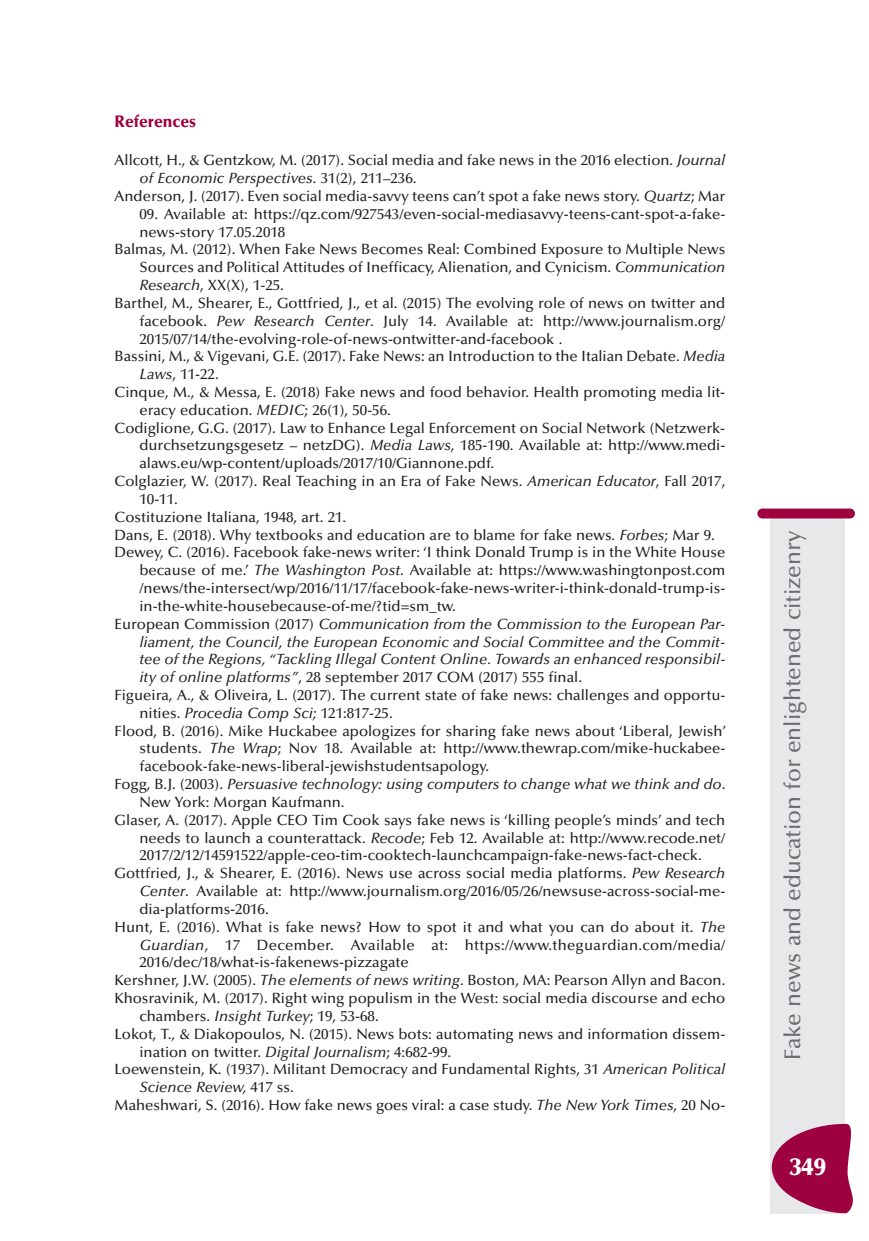
<style>
.page{position:relative;width:869px;height:1241px;background:#fff}
.page>*{position:absolute;margin:0;border:0;box-sizing:border-box;transform-origin:0 0}
.t1{font:900 24.5px "Optima";color:#fff}
.t2{font:500 22.75px "Optima";color:#6c6d70}
.t3{font:900 16.62px "Optima";color:#9d0140;scale:.95 1}
.t4{font:500 14.88px "Optima";color:#231f20}
.t5{font:italic 500 14.88px "Optima";color:#231f20}
.t6{font:500 14.88px "Optima";letter-spacing:.02em;color:#231f20}
.s1{font-style:italic}
.s2{font-style:normal}
</style>
<div class="page">
<div style="left:770px;top:516px;width:74px;height:697px;background:#e7e8e9"></div>
<div style="left:757px;top:508px;width:97px;height:10px;background:#9d0140;border-radius:5px"></div>
<svg style="left:771px;top:1123px;width:82px;height:89px"></svg>
<p class="t3" style="left:115px;top:114px;width:87px">References</p>
<p class="t4" style="left:115px;top:154px;width:612px">Allcott, H., &amp; Gentzkow, M. (2017). Social media and fake news in the 2016 election. <span class="s1">Journal</span></p>
<p class="t5" style="left:139px;top:172px;width:278px">of Economic Perspectives. <span class="s2">31(2), 211–236.</span></p>
<p class="t4" style="left:115px;top:190px;width:612px">Anderson, J. (2017). Even social media-savvy teens can’t spot a fake news story. <span class="s1">Quartz</span>; Mar</p>
<p class="t4" style="left:139px;top:208px;width:587px">09. Available at: https://qz.com/927543/even-social-mediasavvy-teens-cant-spot-a-fake-</p>
<p class="t4" style="left:139px;top:226px;width:147px">news-story 17.05.2018</p>
<p class="t4" style="left:115px;top:243px;width:612px">Balmas, M. (2012). When Fake News Becomes Real: Combined Exposure to Multiple News</p>
<p class="t4" style="left:139px;top:261px;width:587px">Sources and Political Attitudes of Inefficacy, Alienation, and Cynicism. <span class="s1">Communication</span></p>
<p class="t4" style="left:139px;top:279px;width:146px"><span class="s1">Research</span>, XX(X), 1-25.</p>
<p class="t4" style="left:115px;top:297px;width:612px">Barthel, M., Shearer, E., Gottfried, J., et al. (2015) The evolving role of news on twitter and</p>
<p class="t4" style="left:139px;top:315px;width:587px">facebook. <span class="s1">Pew Research Center</span>. July 14. Available at: http://www.journalism.org/</p>
<p class="t4" style="left:139px;top:332px;width:424px">2015/07/14/the-evolving-role-of-news-ontwitter-and-facebook .</p>
<p class="t4" style="left:115px;top:350px;width:612px">Bassini, M., &amp; Vigevani, G.E. (2017). Fake News: an Introduction to the Italian Debate. <span class="s1">Media</span></p>
<p class="t4" style="left:139px;top:368px;width:81px"><span class="s1">Laws</span>, 11-22.</p>
<p class="t4" style="left:115px;top:386px;width:611px">Cinque, M., &amp; Messa, E. (2018) Fake news and food behavior. Health promoting media lit-</p>
<p class="t4" style="left:139px;top:404px;width:253px">eracy education. <span class="s1">MEDIC</span>; 26(1), 50-56.</p>
<p class="t4" style="left:115px;top:422px;width:611px">Codiglione, G.G. (2017). Law to Enhance Legal Enforcement on Social Network (Netzwerk-</p>
<p class="t4" style="left:139px;top:439px;width:587px">durchsetzungsgesetz – netzDG). <span class="s1">Media Laws</span>, 185-190. Available at: http://www.medi-</p>
<p class="t4" style="left:139px;top:457px;width:356px">alaws.eu/wp-content/uploads/2017/10/Giannone.pdf.</p>
<p class="t4" style="left:115px;top:475px;width:612px">Colglazier, W. (2017). Real Teaching in an Era of Fake News. <span class="s1">American Educator</span>, Fall 2017,</p>
<p class="t4" style="left:139px;top:493px;width:40px">10-11.</p>
<p class="t4" style="left:115px;top:511px;width:233px">Costituzione Italiana, 1948, art. 21.</p>
<p class="t4" style="left:115px;top:528px;width:601px">Dans, E. (2018). Why textbooks and education are to blame for fake news. <span class="s1">Forbes</span>; Mar 9.</p>
<p class="t4" style="left:115px;top:546px;width:612px">Dewey, C. (2016). Facebook fake-news writer: ‘I think Donald Trump is in the White House</p>
<p class="t4" style="left:139px;top:564px;width:587px">because of me.’ <span class="s1">The Washington Post</span>. Available at: https://www.washingtonpost.com</p>
<p class="t4" style="left:139px;top:582px;width:587px">/news/the-intersect/wp/2016/11/17/facebook-fake-news-writer-i-think-donald-trump-is-</p>
<p class="t4" style="left:139px;top:600px;width:318px">in-the-white-housebecause-of-me/?tid=sm_tw.</p>
<p class="t5" style="left:115px;top:617px;width:612px"><span class="s2">European Commission (2017)</span> Communication from the Commission to the European Par-</p>
<p class="t5" style="left:139px;top:635px;width:587px">liament, the Council, the European Economic and Social Committee and the Commit-</p>
<p class="t5" style="left:139px;top:653px;width:587px">tee of the Regions, “Tackling Illegal Content Online. Towards an enhanced responsibil-</p>
<p class="t4" style="left:139px;top:671px;width:444px"><span class="s1">ity of online platforms”</span>, 28 september 2017 COM (2017) 555 final.</p>
<p class="t4" style="left:115px;top:689px;width:612px">Figueira, A., &amp; Oliveira, L. (2017). The current state of fake news: challenges and opportu-</p>
<p class="t4" style="left:139px;top:707px;width:255px">nities. <span class="s1">Procedia Comp Sci;</span> 121:817-25.</p>
<p class="t4" style="left:115px;top:724px;width:613px">Flood, B. (2016). Mike Huckabee apologizes for sharing fake news about ‘Liberal, Jewish’</p>
<p class="t4" style="left:139px;top:742px;width:587px">students. <span class="s1">The Wrap</span>; Nov 18. Available at: http://www.thewrap.com/mike-huckabee-</p>
<p class="t4" style="left:139px;top:760px;width:351px">facebook-fake-news-liberal-jewishstudentsapology.</p>
<p class="t5" style="left:115px;top:778px;width:612px"><span class="s2">Fogg, B.J. (2003).</span> Persuasive technology: using computers to change what we think and do<span class="s2">.</span></p>
<p class="t4" style="left:139px;top:796px;width:207px">New York: Morgan Kaufmann.</p>
<p class="t4" style="left:115px;top:813px;width:612px">Glaser, A. (2017). Apple CEO Tim Cook says fake news is ‘killing people’s minds’ and tech</p>
<p class="t4" style="left:139px;top:831px;width:587px">needs to launch a counterattack. <span class="s1">Recode</span>; Feb 12. Available at: http://www.recode.net/</p>
<p class="t4" style="left:139px;top:849px;width:563px">2017/2/12/14591522/apple-ceo-tim-cooktech-launchcampaign-fake-news-fact-check.</p>
<p class="t4" style="left:115px;top:867px;width:612px">Gottfried, J., &amp; Shearer, E. (2016). News use across social media platforms. <span class="s1">Pew Research</span></p>
<p class="t4" style="left:139px;top:885px;width:587px"><span class="s1">Center</span>. Available at: http://www.journalism.org/2016/05/26/newsuse-across-social-me-</p>
<p class="t4" style="left:139px;top:902px;width:131px">dia-platforms-2016.</p>
<p class="t4" style="left:115px;top:920px;width:612px">Hunt, E. (2016). What is fake news? How to spot it and what you can do about it. <span class="s1">The</span></p>
<p class="t6" style="left:139px;top:938px;width:587px"><span class="s1">Guardian</span>, 17 December. Available at: https://www.theguardian.com/media/</p>
<p class="t4" style="left:139px;top:956px;width:270px">2016/dec/18/what-is-fakenews-pizzagate</p>
<p class="t4" style="left:114px;top:974px;width:612px">Kershner, J.W. (2005). <span class="s1">The elements of news writing</span>. Boston, MA: Pearson Allyn and Bacon.</p>
<p class="t4" style="left:114px;top:992px;width:612px">Khosravinik, M. (2017). Right wing populism in the West: social media discourse and echo</p>
<p class="t4" style="left:139px;top:1009px;width:241px">chambers. <span class="s1">Insight Turkey</span>; 19, 53-68.</p>
<p class="t4" style="left:114px;top:1027px;width:612px">Lokot, T., &amp; Diakopoulos, N. (2015). News bots: automating news and information dissem-</p>
<p class="t4" style="left:139px;top:1045px;width:313px">ination on twitter. <span class="s1">Digital Journalism</span>; 4:682-99.</p>
<p class="t4" style="left:114px;top:1063px;width:612px">Loewenstein, K. (1937). Militant Democracy and Fundamental Rights, 31 <span class="s1">American Political</span></p>
<p class="t5" style="left:139px;top:1081px;width:156px">Science Review, <span class="s2">417 ss.</span></p>
<p class="t4" style="left:114px;top:1098px;width:612px">Maheshwari, S. (2016). How fake news goes viral: a case study. <span class="s1">The New York Times</span>, 20 No-</p>
<h2 class="t2" style="left:783px;top:1059px;width:531px;rotate:-90deg">Fake news and education for enlightened citizenry</h2>
<h1 class="t1" style="left:789px;top:1156px;width:38px">349</h1>
</div>
